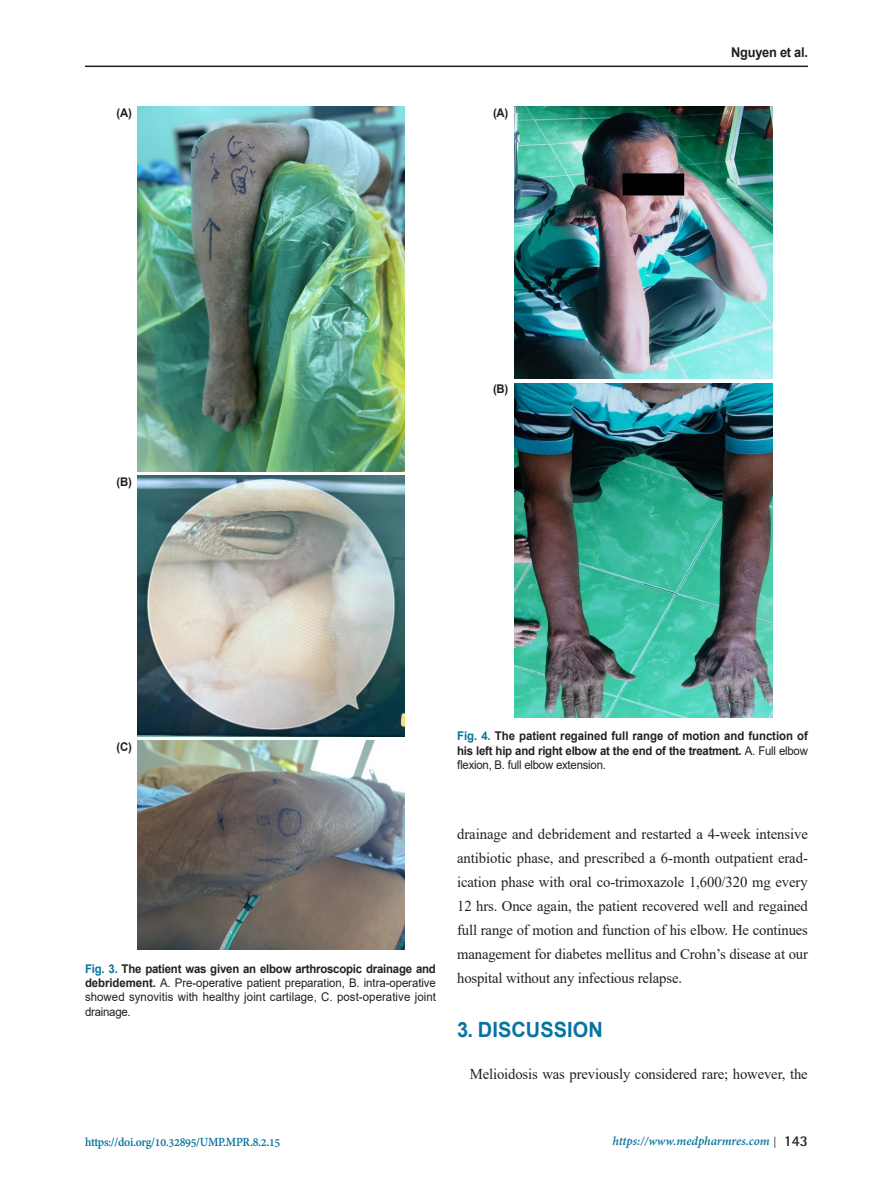
<style>
.page{position:relative;width:893px;height:1191px;background:#fff}
.page>*{position:absolute;margin:0;border:0;box-sizing:border-box;transform-origin:0 0}
.headiing_1st{font:700 21px "Arial";letter-spacing:.005em;color:#07749f;scale:.95 1}
.main_text{font:15px/24px "Times New Roman";letter-spacing:-.01em;color:#231f20;text-align:justify}
.t1{font:700 13.5px "Adobe Devanagari";letter-spacing:-.02em;color:#07749f;scale:.95 1}
.t2{font:italic 700 13.5px "Adobe Devanagari";letter-spacing:-.005em;color:#07749f}
.t3{font:700 13.5px "Arial";letter-spacing:-.02em;color:#231f20;scale:.95 1}
.fig_title{font:12px/14.4px "Arial";letter-spacing:.005em;color:#231f20;text-align:justify;scale:.95 1}
.fig_title-2{font:700 12px/14.4px "Arial";letter-spacing:-.02em;color:#231f20;text-align:justify;scale:.95 1}
.s1{color:#07749f}
.s2{font-weight:400}
.s3{font-weight:700;color:#07749f}
.s4{font-weight:700}
.s5{font-weight:400;font-style:normal;font-size:12px;color:#231f20}
.s6{font-family:"Rotis Semi Sans Std";font-style:normal;font-size:15px;color:#231f20}
</style>
<div class="page">
<hr style="left:85px;top:66px;width:723px;height:1px;background:#231f20">
<img style="left:138px;top:106px;width:266px;height:365px">
<img style="left:138px;top:476px;width:266px;height:260px">
<img style="left:138px;top:740px;width:266px;height:209px">
<img style="left:514px;top:106px;width:258px;height:273px">
<img style="left:514px;top:383px;width:258px;height:334px">
<p class="fig_title-2" style="left:117px;top:105px;width:18px">(A)</p>
<p class="fig_title-2" style="left:493px;top:105px;width:18px">(A)</p>
<p class="t3" style="left:731px;top:42px;width:82px">Nguyen et al.</p>
<p class="fig_title-2" style="left:117px;top:475px;width:18px">(B)</p>
<p class="fig_title-2" style="left:493px;top:382px;width:18px">(B)</p>
<p class="fig_title-2" style="left:117px;top:739px;width:18px">(C)</p>
<p class="fig_title-2" style="left:457px;top:729px;width:371px"><span class="s1">Fig. 4.</span> The patient regained full range of motion and function of his left hip and right elbow at the end of the treatment. <span class="s2">A. Full elbow flexion, B. full elbow extension.</span></p>
<p class="fig_title" style="left:85px;top:961px;width:371px"><span class="s3">Fig. 3.</span> <span class="s4">The patient was given an elbow arthroscopic drainage and debridement.</span> A. Pre-operative patient preparation, B. intra-operative showed synovitis with healthy joint cartilage, C. post-operative joint drainage.</p>
<p class="main_text" style="left:457px;top:821px;width:352px">drainage and debridement and restarted a 4-week intensive antibiotic phase, and prescribed a 6-month outpatient erad&shy;ication phase with oral co-trimoxazole 1,600/320 mg every 12 hrs. Once again, the patient recovered well and regained full range of motion and function of his elbow. He continues management for diabetes mellitus and Crohn’s disease at our hospital without any infectious relapse.</p>
<p class="headiing_1st" style="left:457px;top:1014px;width:155px">3. DISCUSSION</p>
<p class="main_text" style="left:470px;top:1061px;width:339px">Melioidosis was previously considered rare; however, the</p>
<p class="t1" style="left:85px;top:1134px;width:207px">https://doi.org/10.32895/UMP.MPR.8.2.15</p>
<p class="t2" style="left:612px;top:1133px;width:197px">https://www.medpharmres.com <span class="s5">|</span> <span class="s6">143</span></p>
</div>
